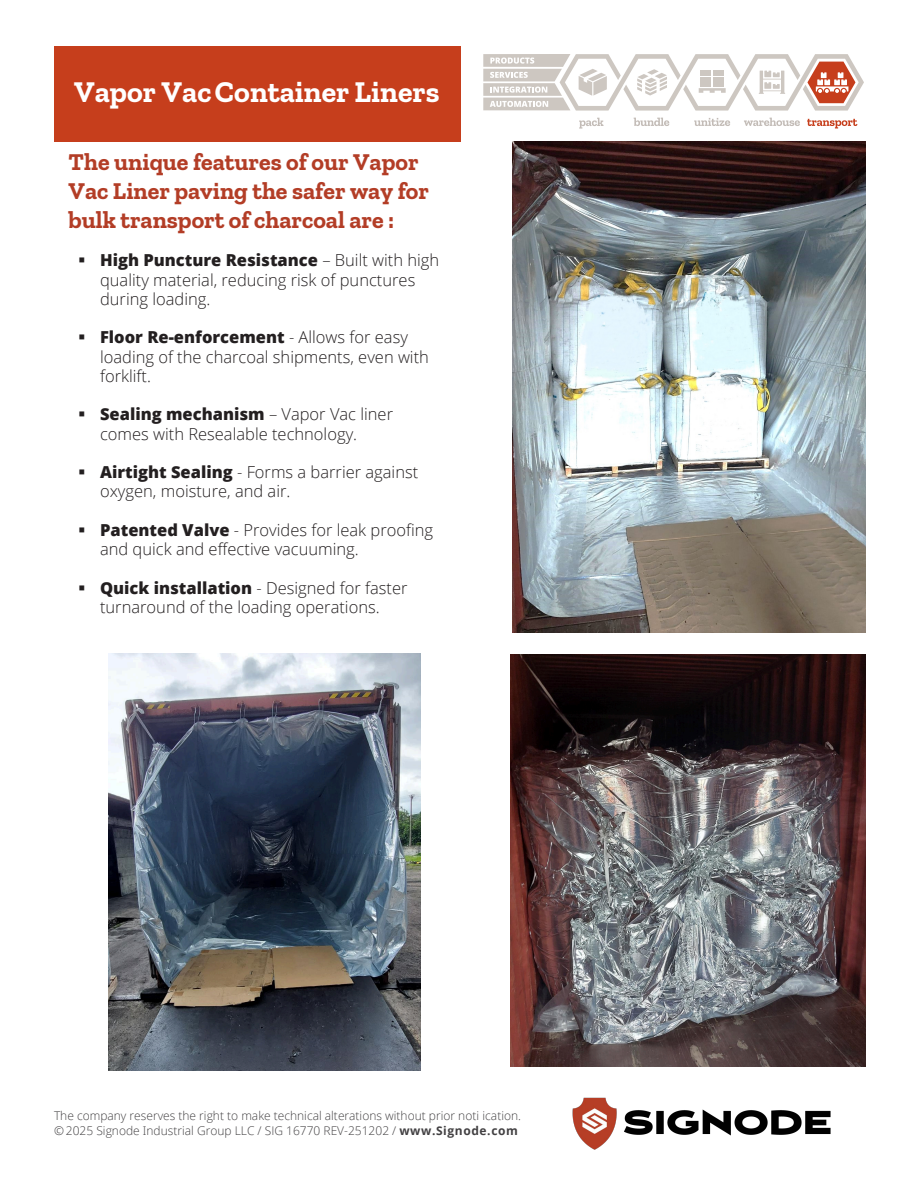
<style>
.page{position:relative;width:918px;height:1188px;background:#fff}
.page>*{position:absolute;margin:0;border:0;box-sizing:border-box;transform-origin:0 0}
.t1{font:700 30px "Zilla Slab";color:#fff}
.t2{font:700 24px/28.8px "Zilla Slab";color:#b33d26}
.t3{font:300 16.5px/19.2px "Open Sans";color:#231f20}
.t4{font:300 12px/14.4px "Open Sans";color:#424042}
.s1{font-weight:800}
.s2{font-weight:700}
</style>
<div class="page">
<div style="left:54px;top:46px;width:407px;height:96px;background:#c63e1c"></div>
<svg style="left:807px;top:119px;width:50px;height:9px"></svg>
<svg style="left:744px;top:118px;width:56px;height:8px"></svg>
<svg style="left:694px;top:118px;width:36px;height:8px"></svg>
<svg style="left:634px;top:118px;width:35px;height:8px"></svg>
<svg style="left:579px;top:118px;width:24px;height:11px"></svg>
<svg style="left:483px;top:54px;width:381px;height:57px"></svg>
<img style="left:512px;top:142px;width:354px;height:491px">
<img style="left:108px;top:654px;width:312px;height:417px">
<img style="left:511px;top:655px;width:354px;height:412px">
<img style="left:572px;top:1097px;width:259px;height:53px">
<h1 class="t1" style="left:74px;top:75px;width:367px">Vapor VacContainer Liners</h1>
<h2 class="t2" style="left:69px;top:148px;width:362px">The unique features of our Vapor<br>Vac Liner paving the safer way for bulk transport of charcoal are :</h2>
<p class="t3" style="left:100px;top:250px;width:341px;text-indent:-22px">▪ <span class="s1">High Puncture Resistance</span> – Built with high quality material, reducing risk of punctures during loading.</p>
<p class="t3" style="left:100px;top:327px;width:330px;text-indent:-22px">▪ <span class="s1">Floor Re-enforcement</span> - Allows for easy loading of the charcoal shipments, even with forklift.</p>
<p class="t3" style="left:100px;top:404px;width:295px;text-indent:-22px">▪ <span class="s1">Sealing mechanism</span> – Vapor Vac liner comes with Resealable technology.</p>
<p class="t3" style="left:100px;top:462px;width:320px;text-indent:-22px">▪ <span class="s1">Airtight Sealing</span> - Forms a barrier against oxygen, moisture, and air.</p>
<p class="t3" style="left:100px;top:520px;width:335px;text-indent:-22px">▪ <span class="s1">Patented Valve</span> - Provides for leak proofing and quick and effective vacuuming.</p>
<p class="t3" style="left:78px;top:578px;width:331px;text-align:center">▪ <span class="s1">Quick installation</span> - Designed for faster turnaround of the loading operations.</p>
<p class="t4" style="left:54px;top:1108px;width:469px">The company reserves the right to make technical alterations without prior noti ication. © 2025 Signode Industrial Group LLC / SIG 16770 REV-251202 / <span class="s2">www.Signode.com</span></p>
</div>
